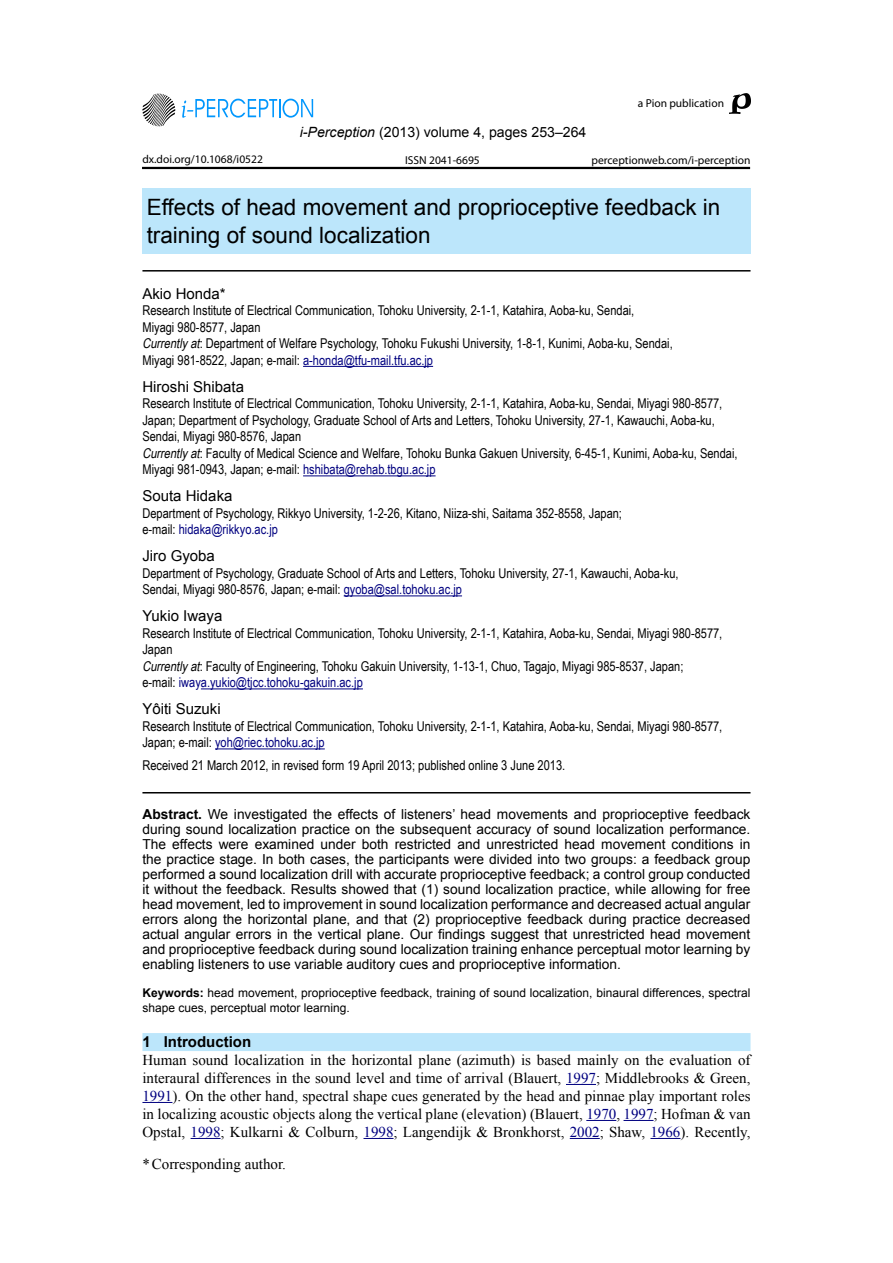
<style>
.page{position:relative;width:893px;height:1263px;background:#fff}
.page>*{position:absolute;margin:0;border:0;box-sizing:border-box;transform-origin:0 0}
.t1{font:22.5px/28.5px "Arial";color:#000}
.t2{font:15px/18px "Times New Roman";color:#000;text-align:justify}
.t3{font:15px "Arial";color:#000}
.t4{font:700 15px "Arial";color:#000}
.t5{font:14.1px "Arial";color:#000}
.t6{font:13.8px/15px "Arial";color:#000;text-align:justify}
.t7{font:13.5px/16.5px "Arial Narrow";color:#000}
.t8{font:12px/15px "Arial";color:#000}
.t9{font:11.55px "Myriad Pro";color:#000}
.s1{font-style:italic}
.s2{color:#000080}
.s3{font-weight:700}
</style>
<div class="page">
<svg style="left:182px;top:99px;width:131px;height:19px"></svg>
<svg style="left:142px;top:94px;width:33px;height:32px"></svg>
<svg style="left:729px;top:94px;width:21px;height:20px"></svg>
<hr style="left:142px;top:167px;width:608px;height:2px;background:#000">
<hr style="left:303px;top:366px;width:130px;height:1px;background:#000080">
<hr style="left:303px;top:475px;width:133px;height:1px;background:#000080">
<hr style="left:344px;top:595px;width:118px;height:1px;background:#000080">
<hr style="left:201px;top:688px;width:162px;height:1px;background:#000080">
<hr style="left:215px;top:748px;width:110px;height:1px;background:#000080">
<hr style="left:142px;top:792px;width:608px;height:1px;background:#000">
<div style="left:142px;top:1033px;width:608px;height:18px;background:#bce6fb"></div>
<hr style="left:566px;top:1084px;width:30px;height:1px;background:#000080">
<hr style="left:142px;top:1102px;width:30px;height:1px;background:#000080">
<hr style="left:586px;top:1120px;width:30px;height:1px;background:#000080">
<hr style="left:623px;top:1120px;width:30px;height:1px;background:#000080">
<hr style="left:191px;top:1138px;width:30px;height:1px;background:#000080">
<hr style="left:363px;top:1138px;width:30px;height:1px;background:#000080">
<hr style="left:570px;top:1138px;width:30px;height:1px;background:#000080">
<hr style="left:650px;top:1138px;width:30px;height:1px;background:#000080">
<div style="left:142px;top:188px;width:608px;height:66px;background:#bce6fb"></div>
<hr style="left:142px;top:270px;width:608px;height:2px;background:#000">
<p class="t5" style="left:300px;top:123px;width:288px"><span class="s1">i-Perception</span> (2013) volume 4, pages 253–264</p>
<p class="t9" style="left:638px;top:96px;width:88px">a Pion publication</p>
<p class="t9" style="left:142px;top:152px;width:122px">dx.doi.org/10.1068/i0522</p>
<p class="t9" style="left:405px;top:153px;width:76px">ISSN 2041-6695</p>
<p class="t9" style="left:591px;top:153px;width:160px">perceptionweb.com/i-perception</p>
<h1 class="t1" style="left:147px;top:193px;width:575px">Effects of head movement and proprioceptive feedback in training of sound localization</h1>
<p class="t3" style="left:142px;top:284px;width:85px">Akio Honda*</p>
<p class="t7" style="left:142px;top:302px;width:532px">Research Institute of Electrical Communication, Tohoku University, 2-1-1, Katahira, Aoba-ku, Sendai,<br>Miyagi 980-8577, Japan<br><span class="s1">Currentlyat</span>: Department of Welfare Psychology, Tohoku Fukushi University, 1-8-1, Kunimi, Aoba-ku, Sendai, Miyagi 981-8522, Japan; e-mail: <span class="s2">a-honda@tfu-mail.tfu.ac.jp</span></p>
<p class="t3" style="left:142px;top:377px;width:103px">Hiroshi Shibata</p>
<p class="t7" style="left:142px;top:395px;width:597px">Research Institute of Electrical Communication, Tohoku University, 2-1-1, Katahira, Aoba-ku, Sendai, Miyagi 980-8577, Japan; Department of Psychology, Graduate School of Arts and Letters, Tohoku University, 27-1, Kawauchi, Aoba-ku, Sendai, Miyagi 980-8576, Japan<br><span class="s1">Currentlyat</span>: Faculty of Medical Science and Welfare, Tohoku Bunka Gakuen University, 6-45-1, Kunimi, Aoba-ku, Sendai, Miyagi 981-0943, Japan; e-mail: <span class="s2">hshibata@rehab.tbgu.ac.jp</span></p>
<p class="t3" style="left:142px;top:486px;width:92px">Souta Hidaka</p>
<p class="t7" style="left:142px;top:504px;width:481px">Department of Psychology, Rikkyo University, 1-2-26, Kitano, Niiza-shi, Saitama 352-8558, Japan; e-mail: <span class="s2">hidaka@rikkyo.ac.jp</span></p>
<p class="t3" style="left:142px;top:546px;width:74px">Jiro Gyoba</p>
<p class="t7" style="left:142px;top:564px;width:538px">Department of Psychology, Graduate School of Arts and Letters, Tohoku University, 27-1, Kawauchi, Aoba-ku,<br>Sendai, Miyagi 980-8576, Japan; e-mail: <span class="s2">gyoba@sal.tohoku.ac.jp</span></p>
<p class="t3" style="left:142px;top:606px;width:82px">Yukio Iwaya</p>
<p class="t7" style="left:142px;top:624px;width:581px">Research Institute of Electrical Communication, Tohoku University, 2-1-1, Katahira, Aoba-ku, Sendai, Miyagi 980-8577, Japan<br><span class="s1">Currentlyat</span>: Faculty of Engineering, Tohoku Gakuin University, 1-13-1, Chuo, Tagajo, Miyagi 985-8537, Japan;<br>e-mail: <span class="s2">iwaya.yukio@tjcc.tohoku-gakuin.ac.jp</span></p>
<p class="t3" style="left:142px;top:699px;width:80px">Yôiti Suzuki</p>
<p class="t7" style="left:142px;top:717px;width:581px">Research Institute of Electrical Communication, Tohoku University, 2-1-1, Katahira, Aoba-ku, Sendai, Miyagi 980-8577,<br>Japan; e-mail: <span class="s2">yoh@riec.tohoku.ac.jp</span></p>
<p class="t7" style="left:142px;top:756px;width:424px">Received 21 March 2012, in revised form 19 April 2013; published online 3 June 2013.</p>
<p class="t6" style="left:142px;top:807px;width:609px"><span class="s3">Abstract.</span> We investigated the effects of listeners’ head movements and proprioceptive feedback during sound localization practice on the subsequent accuracy of sound localization performance.<br>The effects were examined under both restricted and unrestricted head movement conditions in the practice stage. In both cases, the participants were divided into two groups: a feedback group performed a sound localization drill with accurate proprioceptive feedback; a control group conducted it without the feedback. Results showed that (1) sound localization practice, while allowing for free head movement, led to improvement in sound localization performance and decreased actual angular errors along the horizontal plane, and that (2) proprioceptive feedback during practice decreased actual angular errors in the vertical plane. Our findings suggest that unrestricted head movement and proprioceptive feedback during sound localization training enhance perceptual motor learning by enabling listeners to use variable auditory cues and proprioceptive information.</p>
<p class="t8" style="left:142px;top:985px;width:610px"><span class="s3">Keywords:</span> head movement, proprioceptive feedback, training of sound localization, binaural differences, spectral shape cues, perceptual motor learning.</p>
<p class="t4" style="left:142px;top:1031px;width:110px">1 Introduction</p>
<p class="t2" style="left:142px;top:1050px;width:610px">Human sound localization in the horizontal plane (azimuth) is based mainly on the evaluation of interaural differences in the sound level and time of arrival (Blauert, <span class="s2">1997</span>; Middlebrooks &amp; Green, <span class="s2">1991</span>). On the other hand, spectral shape cues generated by the head and pinnae play important roles in localizing acoustic objects along the vertical plane (elevation) (Blauert, <span class="s2">1970</span>, <span class="s2">1997</span>; Hofman &amp; van Opstal, <span class="s2">1998</span>; Kulkarni &amp; Colburn, <span class="s2">1998</span>; Langendijk &amp; Bronkhorst, <span class="s2">2002</span>; Shaw, <span class="s2">1966</span>). Recently,</p>
<p class="t2" style="left:142px;top:1155px;width:145px">*Corresponding author.</p>
</div>
